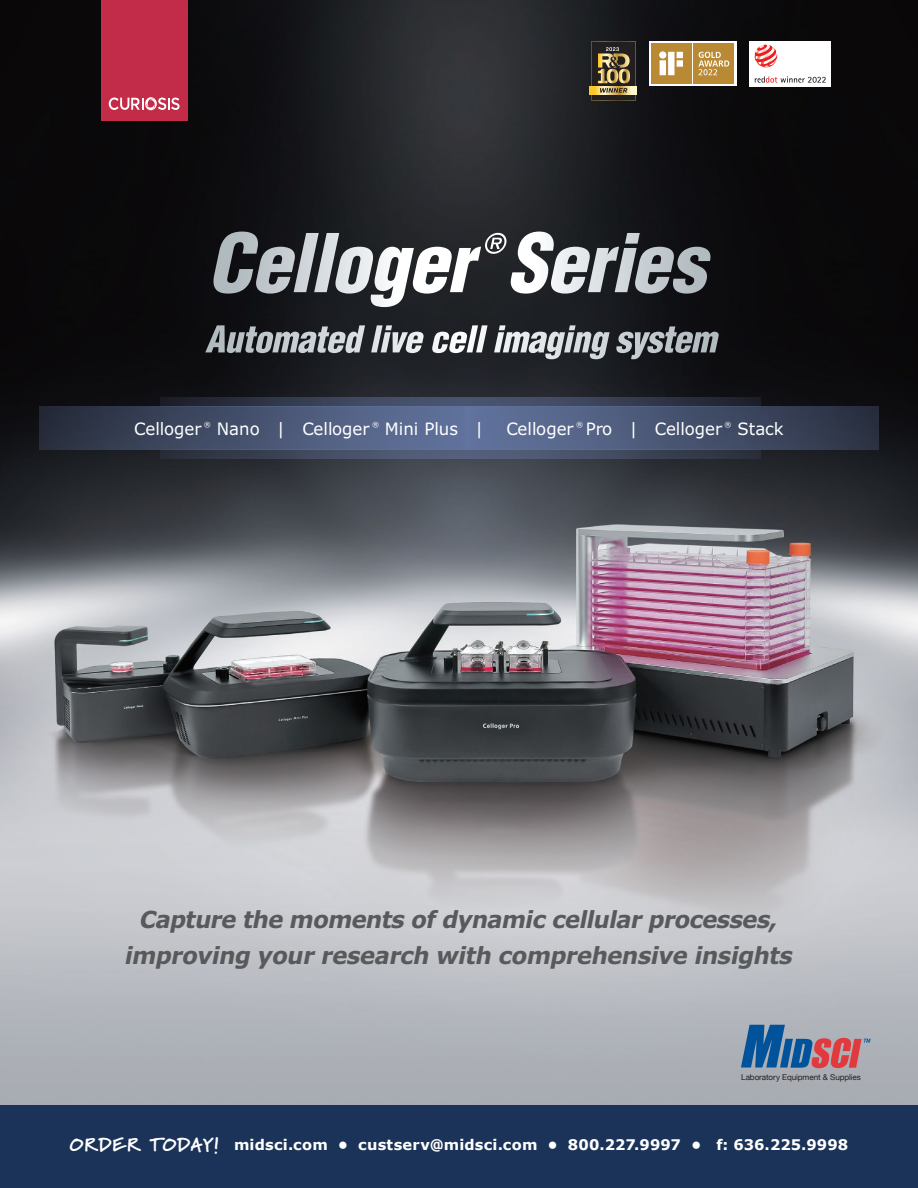
<style>
.page{position:relative;width:918px;height:1188px;background:#fff}
.page>*{position:absolute;margin:0;border:0;box-sizing:border-box;transform-origin:0 0}
.t1{font:italic 700 23.55px/35.4px "Verdana Pro";color:#58595b;text-align:center}
.t2{font:17.1px "Verdana Pro";color:#fff}
.t3{font:700 14.55px "Verdana";letter-spacing:.01em;color:#fff}
.t4{font:8.1px "Helvetica Neue";letter-spacing:-.01em;color:#231f20}
.t5{font:7.05px "Verdana Pro";color:#fff}
.s1{font-family:"Marydale";font-weight:900;font-size:19.05px}
</style>
<div class="page">
<img style="left:0;top:0;width:918px;height:1105px">
<div style="left:101px;top:0;width:86px;height:120px;background:#c22c48"></div>
<svg style="left:109px;top:97px;width:71px;height:13px"></svg>
<svg style="left:205px;top:325px;width:160px;height:28px"></svg>
<svg style="left:371px;top:325px;width:53px;height:28px"></svg>
<svg style="left:432px;top:325px;width:56px;height:28px"></svg>
<svg style="left:494px;top:325px;width:116px;height:34px"></svg>
<svg style="left:616px;top:326px;width:103px;height:33px"></svg>
<svg style="left:213px;top:232px;width:497px;height:75px"></svg>
<svg style="left:39px;top:406px;width:840px;height:43px"></svg>
<svg style="left:160px;top:449px;width:601px;height:9px"></svg>
<svg style="left:160px;top:397px;width:601px;height:9px"></svg>
<svg style="left:67px;top:887px;width:784px;height:1px"></svg>
<div style="left:649px;top:41px;width:87px;height:45px;background:#fff"></div>
<div style="left:651px;top:43px;width:41px;height:41px;background:#ba8933"></div>
<svg style="left:659px;top:51px;width:24px;height:24px"></svg>
<div style="left:694px;top:43px;width:40px;height:41px;background:#ba8933"></div>
<svg style="left:698px;top:52px;width:31px;height:23px"></svg>
<svg style="left:590px;top:86px;width:47px;height:9px"></svg>
<svg style="left:591px;top:41px;width:45px;height:60px"></svg>
<div style="left:749px;top:41px;width:82px;height:45px;background:#fff"></div>
<svg style="left:755px;top:45px;width:22px;height:22px"></svg>
<svg style="left:755px;top:76px;width:71px;height:7px"></svg>
<div style="left:0;top:1105px;width:918px;height:83px;background:#1b3358"></div>
<svg style="left:741px;top:1025px;width:130px;height:43px"></svg>
<p class="t2" style="left:134px;top:418px;width:69px">Celloger</p>
<p class="t5" style="left:204px;top:420px;width:9px">®</p>
<p class="t2" style="left:217px;top:418px;width:154px">Nano | Celloger</p>
<p class="t5" style="left:372px;top:420px;width:9px">®</p>
<p class="t2" style="left:385px;top:418px;width:100px">Mini Plus |</p>
<p class="t2" style="left:506px;top:418px;width:69px">Celloger</p>
<p class="t5" style="left:576px;top:420px;width:9px">®</p>
<p class="t2" style="left:586px;top:418px;width:138px">Pro | Celloger</p>
<p class="t5" style="left:725px;top:420px;width:9px">®</p>
<p class="t2" style="left:737px;top:418px;width:48px">Stack</p>
<p class="t1" style="left:124px;top:902px;width:675px">Capture the moments ofdynamic cellularprocesses, improving your research with comprehensive insights</p>
<p class="t4" style="left:741px;top:1071px;width:121px">Laboratory Equipment &amp; Supplies</p>
<p class="t3" style="left:70px;top:1135px;width:780px"><span class="s1">ORDER TODAY!</span> midsci.com • custserv@midsci.com • 800.227.9997 • f: 636.225.9998</p>
</div>
